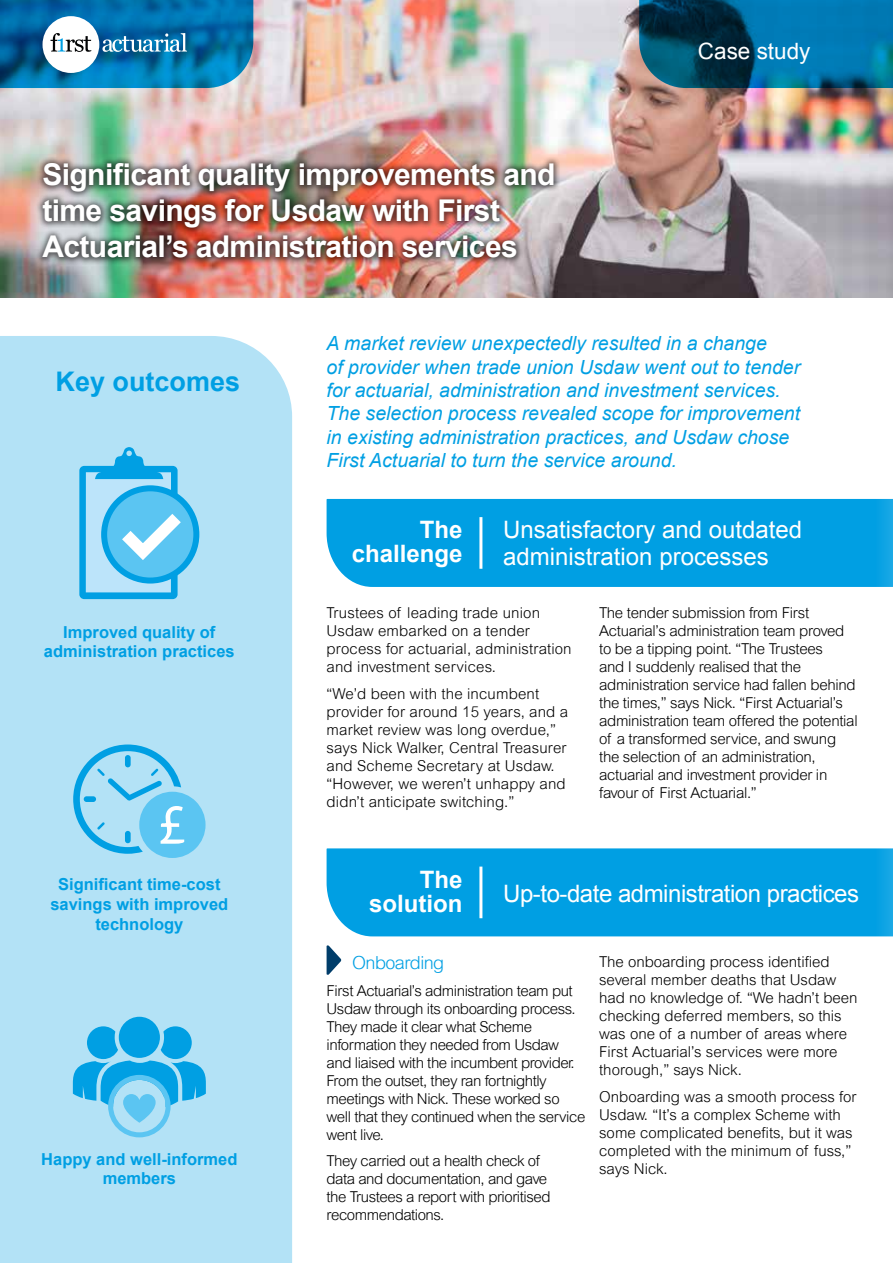
<style>
.page{position:relative;width:893px;height:1263px;background:#fff}
.page>*{position:absolute;margin:0;border:0;box-sizing:border-box;transform-origin:0 0}
.t1{font:700 30px/36px "Arial";letter-spacing:-.02em;color:#fff}
.t2{font:700 27px "Arial";color:#009fe3}
.t3{font:24px/27px "Arial";color:#fff}
.t4{font:24px "Arial";letter-spacing:-.02em;color:#fff}
.t5{font:700 24px/24px "Arial";color:#fff;text-align:right}
.t6{font:22.5px "Arial";color:#fff}
.t7{font:italic 19.5px/23.4px "Arial";color:#009fe3}
.t8{font:300 18px "Arial";letter-spacing:-.03em;color:#009fe3}
.t9{font:700 16.5px/19.8px "Arial";color:#009fe3;text-align:center}
.t10{font:300 15px/18px "Arial";letter-spacing:-.02em;color:#000}
.t11{font:300 15px/18px "Arial";color:#000}
.t12{font:300 15px/18px "Arial";letter-spacing:.01em;color:#000}
</style>
<div class="page">
<div style="left:0;top:336px;width:292px;height:927px;background:#b3e2f6"></div>
<img style="left:0;top:0;width:893px;height:298px">
<svg style="left:639px;top:0;width:254px;height:88px;background:#045e86"></svg>
<div style="left:35px;top:155px;width:526px;height:111px;background:#000;opacity:.58"></div>
<div style="left:327px;top:848px;width:566px;height:88px;background:#009fe3"></div>
<div style="left:327px;top:499px;width:566px;height:88px;background:#009fe3"></div>
<hr style="left:479px;top:517px;width:3px;height:52px;background:#fff">
<hr style="left:479px;top:866px;width:3px;height:52px;background:#fff">
<svg style="left:0;top:0;width:253px;height:88px;background:#2481b3"></svg>
<svg style="left:73px;top:744px;width:133px;height:114px;background:#88d2f2"></svg>
<div style="left:79px;top:466px;width:99px;height:133px;background:#009fe3;border-radius:5px"></div>
<div style="left:86px;top:472px;width:85px;height:120px;background:#bce4fa"></div>
<svg style="left:95px;top:447px;width:68px;height:32px"></svg>
<svg style="left:104px;top:488px;width:92px;height:92px"></svg>
<div style="left:101px;top:485px;width:98px;height:98px;border:6px solid #009fe3;border-radius:50%"></div>
<svg style="left:109px;top:501px;width:84px;height:68px;background:#6dcbf2"></svg>
<svg style="left:73px;top:1017px;width:133px;height:120px;background:#64c4ee"></svg>
<svg style="left:327px;top:945px;width:15px;height:30px"></svg>
<h1 class="t1" style="left:42px;top:158px;width:515px">Significant quality improvements and time savings for Usdaw with First<br>Actuarial’s administration services</h1>
<h3 class="t6" style="left:698px;top:36px;width:114px">Case study</h3>
<h2 class="t2" style="left:56px;top:363px;width:186px">Key outcomes</h2>
<p class="t9" style="left:44px;top:622px;width:192px">Improved quality of administration practices</p>
<p class="t9" style="left:50px;top:875px;width:179px">Significant time-cost savings with improved technology</p>
<p class="t9" style="left:41px;top:1149px;width:198px">Happy and well-informed members</p>
<p class="t7" style="left:327px;top:332px;width:475px">A market review unexpectedly resulted in a change<br>of provider when trade union Usdaw went out to tender for actuarial, administration and investment services.<br>The selection process revealed scope for improvement in existing administration practices, and Usdaw chose First Actuarial to turn the service around.</p>
<h3 class="t3" style="left:503px;top:516px;width:300px">Unsatisfactory and outdated administration processes</h3>
<h3 class="t5" style="left:352px;top:519px;width:112px">The challenge</h3>
<p class="t12" style="left:327px;top:603px;width:247px">Trustees of leading trade union<br>Usdaw embarked on a tender process for actuarial, administration and investment services.</p>
<p class="t12" style="left:327px;top:685px;width:243px">“We’d been with the incumbent provider for around 15 years, and a market review was long overdue,” says Nick Walker, Central Treasurer and Scheme Secretary at Usdaw. “However, we weren’t unhappy and didn’t anticipate switching.”</p>
<p class="t10" style="left:599px;top:603px;width:260px">The tender submission from First Actuarial’s administration team proved to be a tipping point. “The Trustees<br>and I suddenly realised that the administration service had fallen behind the times,” says Nick. “First Actuarial’s administration team offered the potential of a transformed service, and swung the selection of an administration, actuarial and investment provider in favour of First Actuarial.”</p>
<h3 class="t5" style="left:369px;top:868px;width:95px">The solution</h3>
<h3 class="t4" style="left:503px;top:878px;width:357px">Up-to-date administration practices</h3>
<p class="t8" style="left:352px;top:953px;width:94px">Onboarding</p>
<p class="t10" style="left:327px;top:981px;width:260px">First Actuarial’s administration team put Usdaw through its onboarding process.<br>They made it clear what Scheme information they needed from Usdaw and liaised with the incumbent provider.<br>From the outset, they ran fortnightly meetings with Nick. These worked so well that they continued when the service went live.</p>
<p class="t10" style="left:327px;top:1152px;width:225px">They carried out a health check of data and documentation, and gave the Trustees a report with prioritised recommendations.</p>
<p class="t11" style="left:599px;top:953px;width:260px">The onboarding process identified several member deaths that Usdaw had no knowledge of. “We hadn’t been checking deferred members, so this was one of a number of areas where First Actuarial’s services were more thorough,” says Nick.</p>
<p class="t11" style="left:599px;top:1087px;width:259px">Onboarding was a smooth process for<br>Usdaw. “It’s a complex Scheme with some complicated benefits, but it was completed with the minimum of fuss,” says Nick.</p>
</div>
